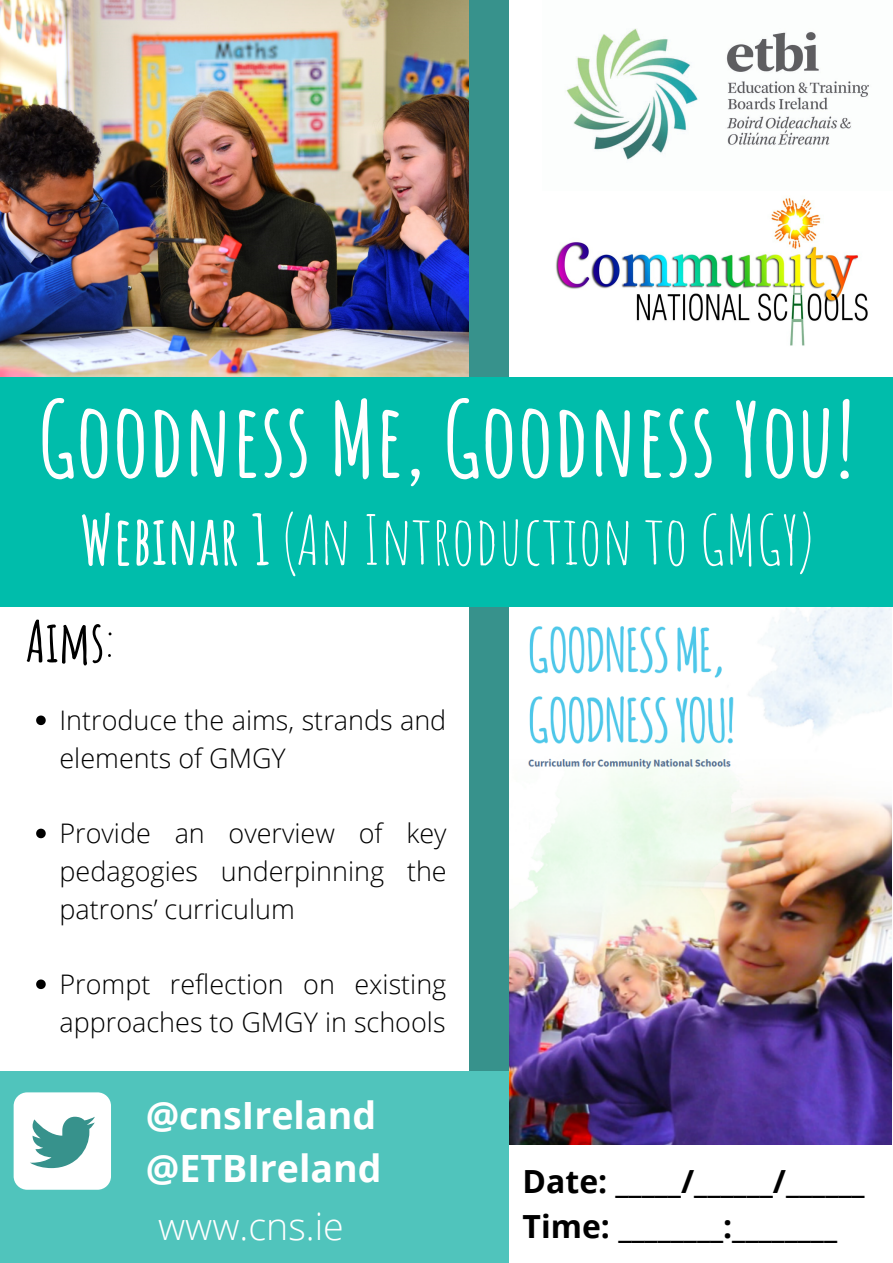
<style>
.page{position:relative;width:893px;height:1263px;background:#fff}
.page>*{position:absolute;margin:0;border:0;box-sizing:border-box;transform-origin:0 0}
.t1{font:700 101.32px "Amatic SC";color:#fff}
.t2{font:67.5px "Amatic SC";color:#fff}
.t3{font:700 57px "Amatic SC";color:#000}
.t4{font:700 37.5px "Open Sans";color:#fff}
.t5{font:300 37.5px "Open Sans";color:#fff}
.t6{font:700 31.88px "Open Sans";color:#000}
.t7{font:300 27px/37.7px "Open Sans";color:#000}
.s1{font-weight:700}
.s2{font-weight:400}
</style>
<div class="page">
<img style="left:0;top:0;width:469px;height:377px">
<img style="left:556px;top:198px;width:312px;height:148px">
<img style="left:566px;top:28px;width:303px;height:132px">
<img style="left:508px;top:607px;width:383px;height:538px">
<div style="left:469px;top:0;width:39px;height:1263px;background:#37928c"></div>
<div style="left:0;top:377px;width:893px;height:230px;background:#00bdab"></div>
<div style="left:0;top:1071px;width:508px;height:192px;background:#50c4bc"></div>
<div style="left:14px;top:1092px;width:97px;height:98px;background:#fff;border-radius:14px"></div>
<svg style="left:30px;top:1117px;width:65px;height:51px"></svg>
<svg style="left:36px;top:715px;width:10px;height:10px"></svg>
<svg style="left:36px;top:829px;width:10px;height:9px"></svg>
<svg style="left:36px;top:979px;width:10px;height:10px"></svg>
<p class="t1" style="left:38px;top:374px;width:819px">Goodness Me, Goodness You!</p>
<p class="t2" style="left:80px;top:496px;width:735px"><span class="s1">Webinar 1</span> (An Introduction to GMGY)</p>
<p class="t3" style="left:26px;top:605px;width:91px">Aims<span class="s2">:</span></p>
<p class="t7" style="left:59px;top:701px;width:388px">Introduce the aims, strands and elements of GMGY</p>
<p class="t7" style="left:59px;top:814px;width:389px;text-align:justify">Provide an overview of key pedagogies underpinning the patrons’ curriculum</p>
<p class="t7" style="left:59px;top:965px;width:388px">Prompt reflection on existing approaches to GMGY in schools</p>
<p class="t4" style="left:146px;top:1089px;width:232px">@cnsIreland</p>
<p class="t4" style="left:146px;top:1142px;width:237px">@ETBIreland</p>
<p class="t5" style="left:158px;top:1200px;width:187px">www.cns.ie</p>
<p class="t6" style="left:522px;top:1159px;width:343px">Date: _____/______/______</p>
<p class="t6" style="left:522px;top:1203px;width:316px">Time: ________:________</p>
</div>
